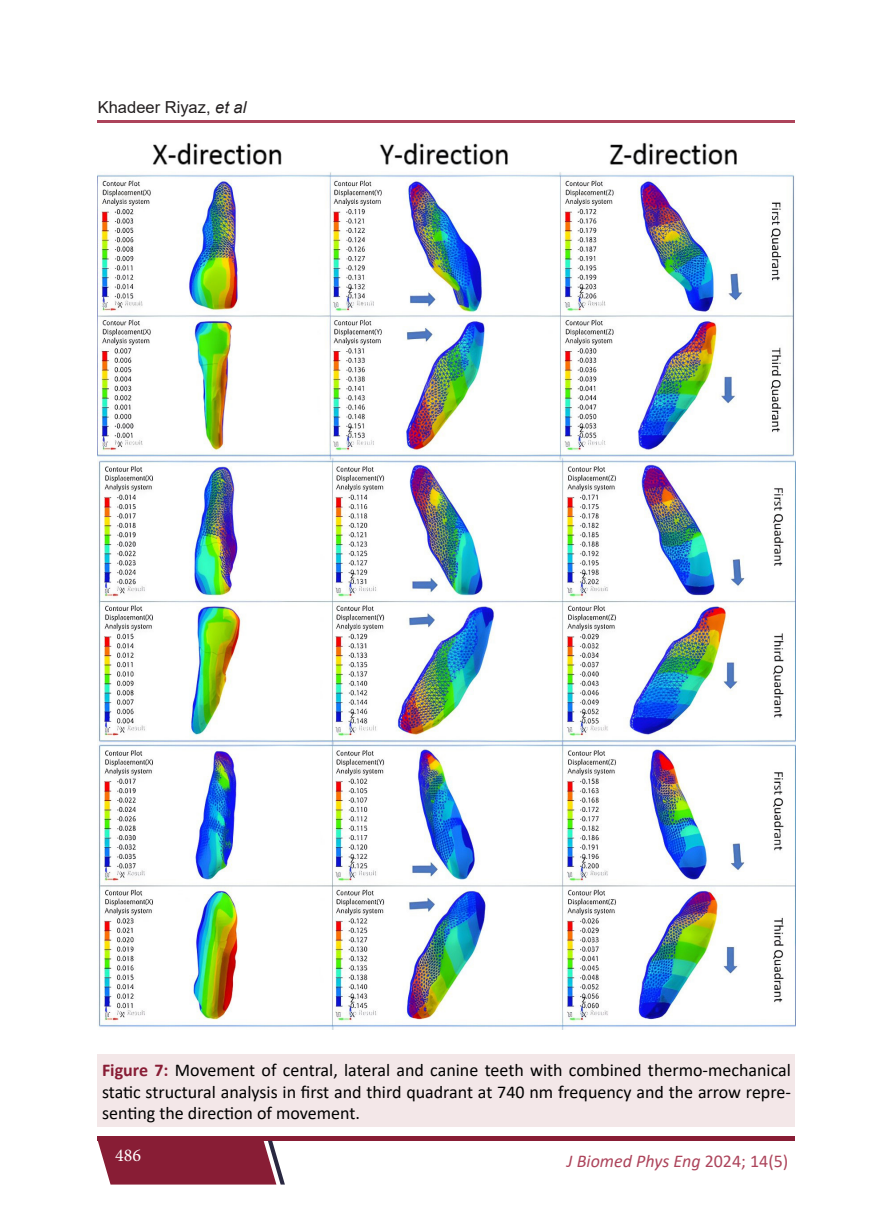
<style>
.page{position:relative;width:893px;height:1212px;background:#fff}
.page>*{position:absolute;margin:0;border:0;box-sizing:border-box;transform-origin:0 0}
.Figure{font:18px/21.6px "Calibri";color:#000;text-align:justify}
.t1{font:italic 18px "Calibri";color:#ad445b}
.t2{font:18px "Minion Pro";color:#fff}
.Running_Author{font:16.5px "Arial";color:#231f20}
.s1{font-style:italic}
.s2{font-weight:700;color:#881d35}
.s3{font-style:normal}
</style>
<div class="page">
<div style="left:98px;top:1136px;width:697px;height:5px;background:#881d35"></div>
<svg style="left:98px;top:1141px;width:187px;height:43px;background:#903147"></svg>
<hr style="left:98px;top:120px;width:697px;height:2px;background:#ad445b">
<div style="left:98px;top:1054px;width:697px;height:73px;background:#f3e7e8"></div>
<img style="left:98px;top:142px;width:697px;height:887px">
<p class="Running_Author" style="left:98px;top:96px;width:150px">Khadeer Riyaz, <span class="s1">et al</span></p>
<p class="Figure" style="left:102px;top:1059px;width:690px"><span class="s2">Figure 7:</span> Movement of central, lateral and canine teeth with combined thermo-mechanical static structural analysis in first and third quadrant at 740 nm frequency and the arrow repre&shy;senting the direction of movement.</p>
<p class="t2" style="left:115px;top:1143px;width:27px">486</p>
<p class="t1" style="left:567px;top:1148px;width:223px">J Biomed Phys Eng <span class="s3">2024; 14(5)</span></p>
</div>
